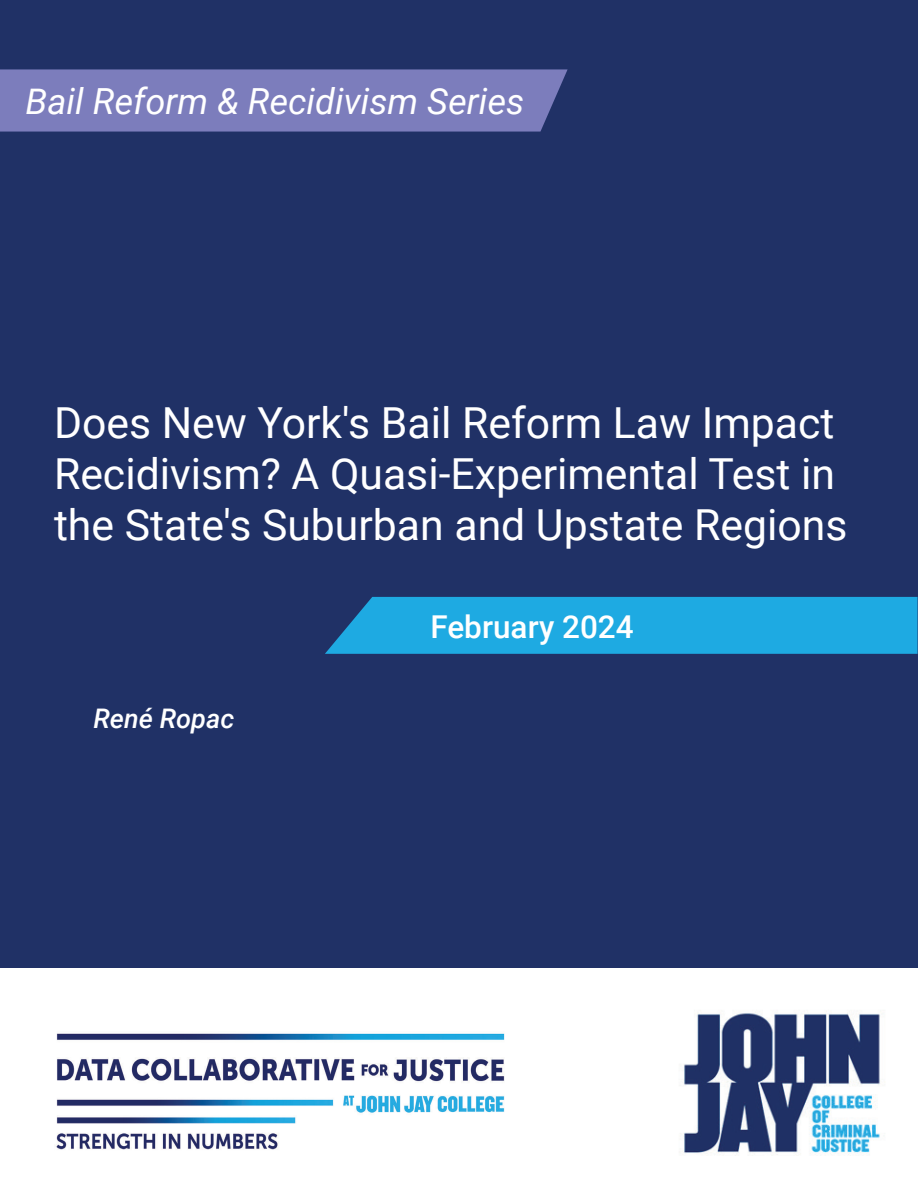
<style>
.page{position:relative;width:918px;height:1188px;background:#fff}
.page>*{position:absolute;margin:0;border:0;box-sizing:border-box;transform-origin:0 0}
.t1{font:42.75px/51px "Roboto";color:#fff}
.t2{font:italic 36px "Roboto";color:#fff}
.t3{font:500 31.5px "Roboto";color:#fff}
.t4{font:italic 500 27px "Roboto";color:#fff}
</style>
<div class="page">
<div style="left:0;top:0;width:918px;height:968px;background:#203166"></div>
<div style="left:325px;top:597px;width:593px;height:57px;background:#1eaae2"></div>
<img style="left:679px;top:1011px;width:201px;height:145px">
<img style="left:56px;top:1033px;width:449px;height:117px">
<div style="left:0;top:69px;width:568px;height:63px;background:#7c7dbc"></div>
<p class="t2" style="left:26px;top:76px;width:500px">Bail Reform &amp; Recidivism Series</p>
<p class="t1" style="left:54px;top:396px;width:795px">Does New York's Bail Reform Law Impact<br>Recidivism? A Quasi-Experimental Test in the State's Suburban and Upstate Regions</p>
<p class="t4" style="left:94px;top:699px;width:142px">René Ropac</p>
<p class="t3" style="left:430px;top:604px;width:205px">February 2024</p>
</div>
